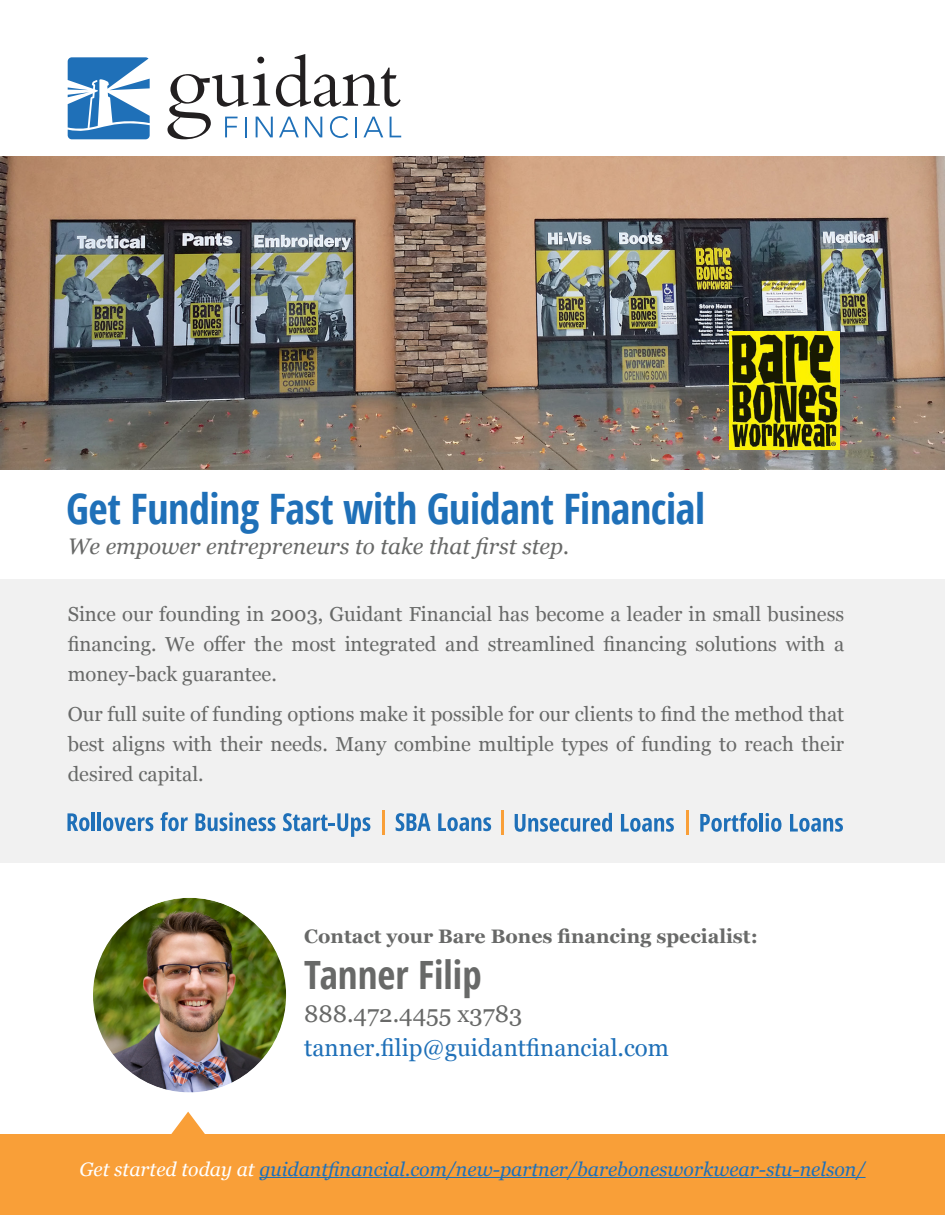
<style>
.page{position:relative;width:945px;height:1215px;background:#fff}
.page>*{position:absolute;margin:0;border:0;box-sizing:border-box;transform-origin:0 0}
.t1{font:700 condensed 42px "Open Sans";letter-spacing:-.01em;color:#1f70b8}
.t2{font:700 condensed 39px "Open Sans";color:#686968}
.t3{font:24px "Georgia";color:#1f70b8}
.t4{font:24px "Georgia";color:#686968}
.t5{font:italic 22.5px "Georgia";color:#686968}
.t6{font:20.25px/30px "Georgia";color:#686968;text-align:justify}
.t7{font:italic 19.5px "Georgia";color:#1f70b8}
.t8{font:700 19.5px "Georgia";color:#686968}
.s1{color:#fff}
</style>
<div class="page">
<img style="left:0;top:156px;width:945px;height:314px">
<img style="left:93px;top:897px;width:194px;height:215px">
<div style="left:0;top:579px;width:945px;height:283px;background:#f1f1f1"></div>
<div style="left:0;top:1134px;width:945px;height:81px;background:#f99f38"></div>
<svg style="left:167px;top:54px;width:234px;height:86px"></svg>
<svg style="left:68px;top:57px;width:82px;height:82px"></svg>
<svg style="left:171px;top:1112px;width:34px;height:22px"></svg>
<svg style="left:67px;top:813px;width:23px;height:18px"></svg>
<hr style="left:92px;top:812px;width:3px;height:19px;background:#1f70b8">
<hr style="left:98px;top:812px;width:3px;height:19px;background:#1f70b8">
<svg style="left:103px;top:817px;width:50px;height:14px"></svg>
<svg style="left:160px;top:812px;width:28px;height:19px"></svg>
<svg style="left:196px;top:812px;width:80px;height:19px"></svg>
<svg style="left:283px;top:813px;width:87px;height:24px"></svg>
<svg style="left:396px;top:813px;width:35px;height:18px"></svg>
<svg style="left:438px;top:813px;width:53px;height:18px"></svg>
<hr style="left:382px;top:810px;width:2px;height:24px;background:#f99f38">
<svg style="left:515px;top:813px;width:97px;height:19px"></svg>
<svg style="left:621px;top:814px;width:53px;height:18px"></svg>
<svg style="left:700px;top:813px;width:58px;height:19px"></svg>
<hr style="left:760px;top:813px;width:3px;height:19px;background:#1f70b8">
<svg style="left:766px;top:813px;width:16px;height:19px"></svg>
<svg style="left:790px;top:814px;width:53px;height:18px"></svg>
<hr style="left:686px;top:811px;width:2px;height:24px;background:#f99f38">
<hr style="left:501px;top:811px;width:3px;height:24px;background:#f99f38">
<hr style="left:259px;top:1177px;width:607px;height:1px;background:#1f70b8">
<img style="left:730px;top:332px;width:110px;height:118px">
<p class="t1" style="left:66px;top:480px;width:640px">Get Funding Fast with Guidant Financial</p>
<p class="t5" style="left:68px;top:530px;width:503px">We empower entrepreneurs to take that first step.</p>
<p class="t6" style="left:68px;top:598px;width:778px">Since our founding in 2003, Guidant Financial has become a leader in small business financing. We offer the most integrated and streamlined financing solutions with a money-back guarantee.</p>
<p class="t6" style="left:68px;top:698px;width:778px">Our full suite of funding options make it possible for our clients to find the method that best aligns with their needs. Many combine multiple types of funding to reach their desired capital.</p>
<p class="t8" style="left:304px;top:921px;width:455px">Contact your Bare Bones financing specialist:</p>
<p class="t2" style="left:304px;top:947px;width:179px">Tanner Filip</p>
<p class="t4" style="left:304px;top:996px;width:220px">888.472.4455 x3783</p>
<p class="t3" style="left:304px;top:1030px;width:366px">tanner.filip@guidantfinancial.com</p>
<p class="t7" style="left:79px;top:1155px;width:788px"><span class="s1">Get started today at</span> guidantfinancial.com/new-partner/barebonesworkwear-stu-nelson/</p>
</div>
